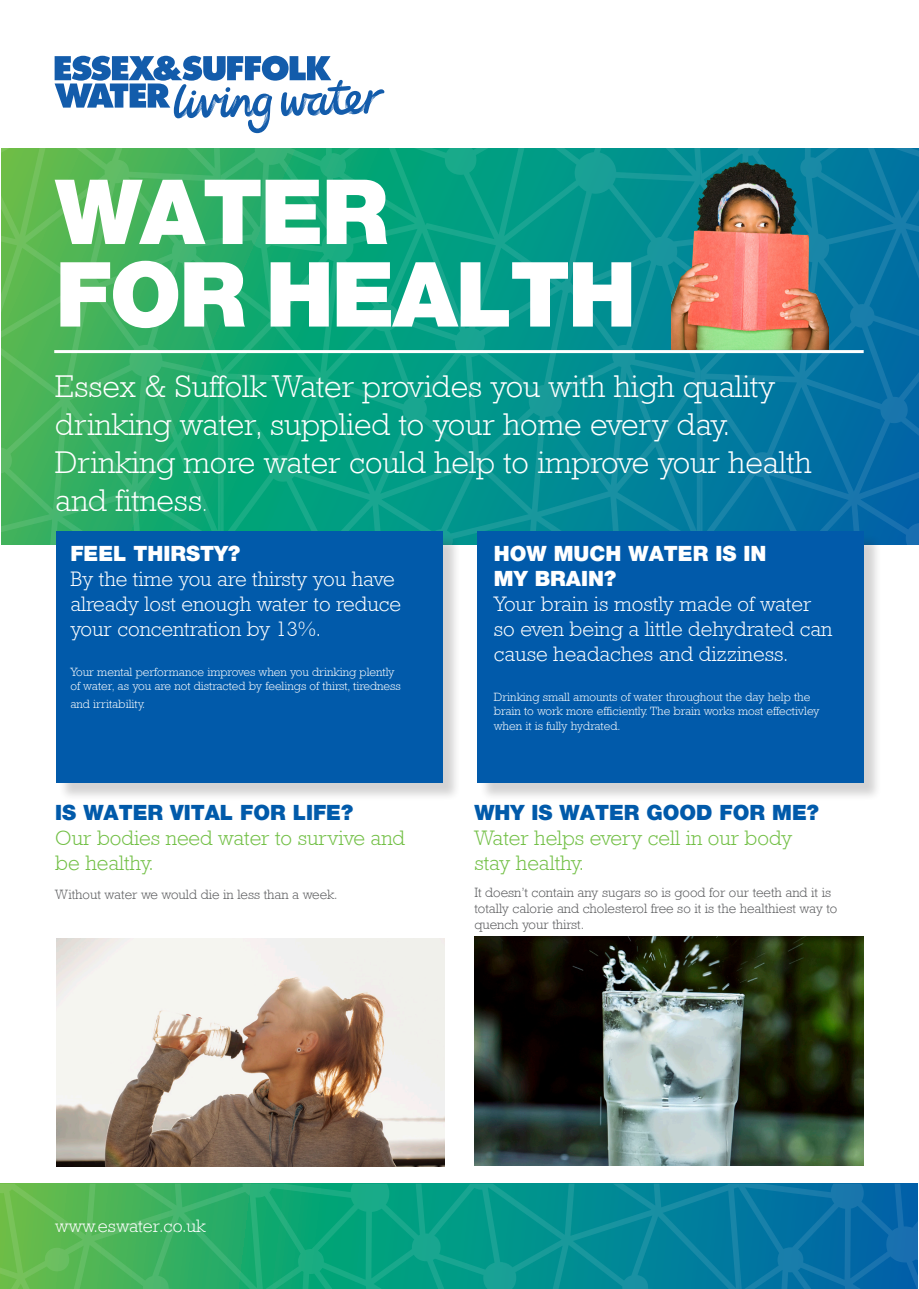
<style>
.page{position:relative;width:919px;height:1289px;background:#fff}
.page>*{position:absolute;margin:0;border:0;box-sizing:border-box;transform-origin:0 0}
.t1{font:90px "Helvetica Neue Black WHAM";letter-spacing:-.025em;color:#fff}
.t2{font:300 31.5px/37.8px "Rockwell";color:#fff}
.t3{font:300 21px/25.2px "Rockwell";color:#fff}
.t4{font:300 21px "Rockwell";color:#71bf44}
.t5{font:21px "Helvetica Neue Black WHAM";color:#015aaa}
.t6{font:21px "Helvetica Neue Black WHAM";color:#fff}
.t7{font:300 18px "Rockwell";color:#fff}
.t8{font:300 13.5px/16.2px "Rockwell";color:#57585a}
.t9{font:300 12px/14.4px "Rockwell";color:#fff}
.s1{font-size:21px}
</style>
<div class="page">
<svg style="left:700px;top:148px;width:218px;height:397px;background:#0574a2"></svg>
<svg style="left:1px;top:67px;width:219px;height:478px;background:#4db86c"></svg>
<svg style="left:220px;top:91px;width:480px;height:454px;background:#22a593"></svg>
<div style="left:58px;top:533px;width:403px;height:268px;background:#231f20;opacity:.2"></div>
<div style="left:56px;top:531px;width:386px;height:251px;background:#015aaa"></div>
<div style="left:479px;top:533px;width:403px;height:268px;background:#231f20;opacity:.2"></div>
<div style="left:477px;top:531px;width:386px;height:251px;background:#015aaa"></div>
<svg style="left:739px;top:1183px;width:179px;height:105px;background:#076ea5"></svg>
<svg style="left:0;top:1183px;width:739px;height:105px;background:#1ea17b"></svg>
<hr style="left:54px;top:350px;width:809px;height:3px;background:#fff">
<img style="left:474px;top:936px;width:389px;height:229px">
<img style="left:56px;top:938px;width:388px;height:228px">
<img style="left:671px;top:163px;width:157px;height:186px">
<svg style="left:55px;top:56px;width:329px;height:77px"></svg>
<p class="t1" style="left:55px;top:158px;width:334px">WATER</p>
<p class="t1" style="left:55px;top:241px;width:582px">FOR HEALTH</p>
<p class="t2" style="left:55px;top:367px;width:757px">Essex &amp; Suffolk Water provides you with high quality drinking water, supplied to your home every day.<br>Drinking more water could help to improve your health and fitness<span class="s1">.</span></p>
<p class="t6" style="left:70px;top:540px;width:171px">FEEL THIRSTY?</p>
<p class="t3" style="left:70px;top:566px;width:332px">By the time you are thirsty you have already lost enough water to reduce your concentration by 13%.</p>
<p class="t9" style="left:70px;top:664px;width:326px">Your mental performance improves when you drinking plently</p>
<p class="t9" style="left:70px;top:678px;width:332px">of water, as you are not distracted by feelings of thirst, tiredness</p>
<p class="t9" style="left:70px;top:696px;width:76px">and irritability.</p>
<p class="t5" style="left:55px;top:799px;width:299px">IS WATER VITAL FOR LIFE?</p>
<p class="t4" style="left:55px;top:825px;width:351px">Our bodies need water to survive and</p>
<p class="t4" style="left:55px;top:850px;width:100px">be healthy.</p>
<p class="t8" style="left:55px;top:885px;width:284px">Without water we would die in less than a week.</p>
<p class="t6" style="left:494px;top:540px;width:274px">HOW MUCH WATER IS IN</p>
<p class="t6" style="left:494px;top:565px;width:124px">MY BRAIN?</p>
<p class="t3" style="left:494px;top:591px;width:340px">Your brain is mostly made of water so even being a little dehydrated can cause headaches and dizziness.</p>
<p class="t9" style="left:494px;top:689px;width:327px">Drinking small amounts of water throughout the day help the brain to work more efficiently. The brain works most effectivley when it is fully hydrated.</p>
<p class="t5" style="left:474px;top:799px;width:346px">WHY IS WATER GOOD FOR ME?</p>
<p class="t4" style="left:474px;top:825px;width:319px">Water helps every cell in our body</p>
<p class="t4" style="left:474px;top:850px;width:111px">stay healthy.</p>
<p class="t8" style="left:474px;top:883px;width:364px">It doesn’t contain any sugars so is good for our teeth and it is totally calorie and cholesterol free so it is the healthiest way to quench your thirst.</p>
<p class="t7" style="left:55px;top:1215px;width:152px">www.eswater.co.uk</p>
</div>
